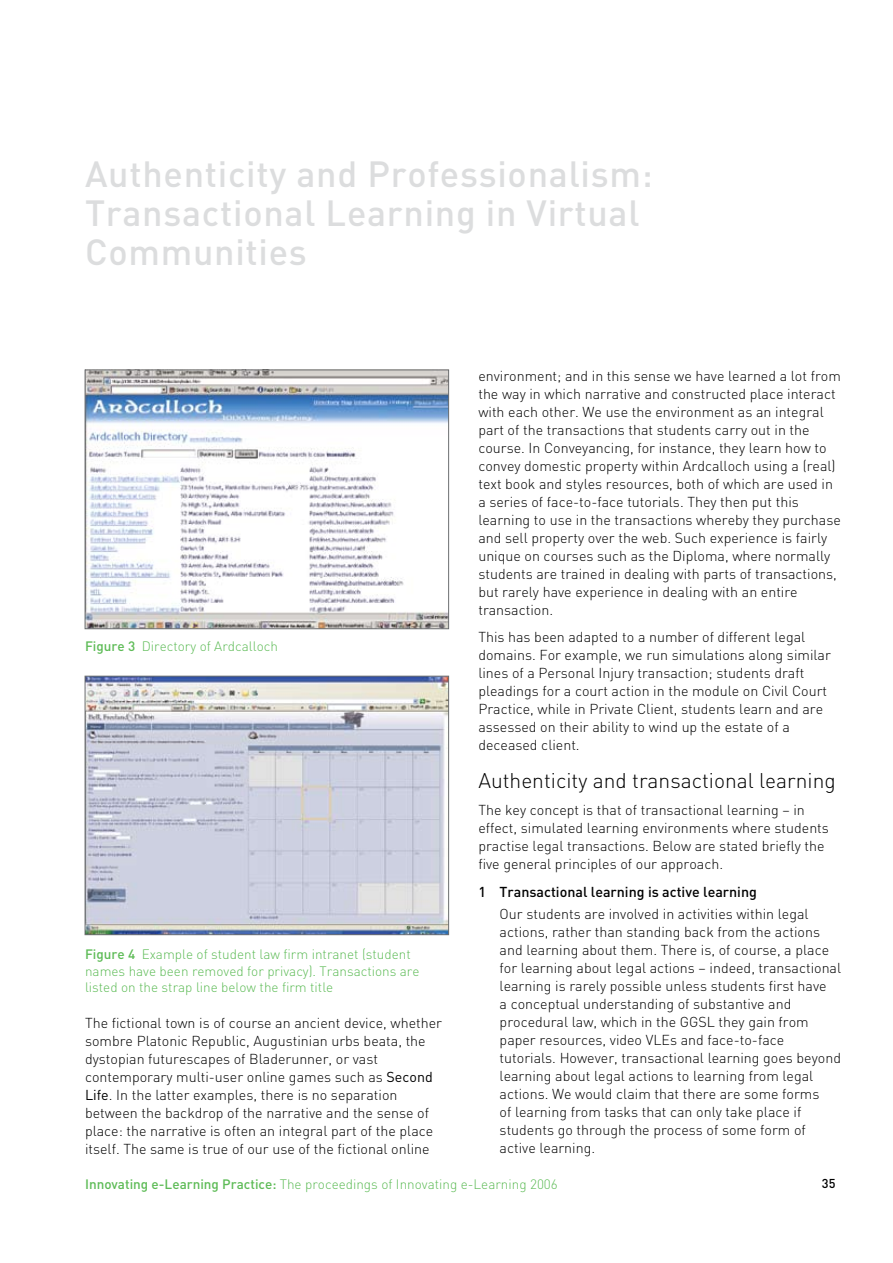
<style>
.page{position:relative;width:893px;height:1263px;background:#fff}
.page>*{position:absolute;margin:0;border:0;box-sizing:border-box;transform-origin:0 0}
.main_header2{font:500 36px/39px "JISC";letter-spacing:.02em;color:#dcddde}
.text_heading{font:300 21px "JISC";color:#000}
.body{font:300 14.25px/18px "JISC";color:#000}
.bullets{font:300 14.25px/18px "JISC";color:#000}
.bullets-2{font:500 14.25px "JISC";color:#000}
.t1{font:300 13.5px/16.2px "JISC";color:#5dbb56}
.t2{font:500 12.75px "JISC";color:#000}
.s1{font-weight:500}
.s2{font-weight:400}
</style>
<div class="page">
<img style="left:87px;top:372px;width:360px;height:255px">
<div style="left:85px;top:370px;width:364px;height:259px;border:1px solid #6d6f71"></div>
<img style="left:87px;top:678px;width:360px;height:255px">
<div style="left:85px;top:676px;width:364px;height:259px;border:1px solid #6d6f71"></div>
<p class="main_header2" style="left:85px;top:153px;width:569px">Authenticity and Professionalism:<br>Transactional Learning in Virtual<br>Communities</p>
<p class="body" style="left:478px;top:367px;width:364px">environment; and in this sense we have learned a lot from the way in which narrative and constructed place interact with each other. We use the environment as an integral part of the transactions that students carry out in the course. In Conveyancing, for instance, they learn how to convey domestic property within Ardcalloch using a (real) text book and styles resources, both of which are used in a series of face-to-face tutorials. They then put this learning to use in the transactions whereby they purchase and sell property over the web. Such experience is fairly unique on courses such as the Diploma, where normally students are trained in dealing with parts of transactions, but rarely have experience in dealing with an entire transaction.</p>
<p class="body" style="left:478px;top:628px;width:354px">This has been adapted to a number of different legal domains. For example, we run simulations along similar lines of a Personal Injury transaction; students draft pleadings for a court action in the module on Civil Court Practice, while in Private Client, students learn and are assessed on their ability to wind up the estate of a deceased client.</p>
<p class="text_heading" style="left:478px;top:767px;width:359px">Authenticity and transactional learning</p>
<p class="body" style="left:478px;top:800px;width:352px">The key concept is that of transactional learning – in effect, simulated learning environments where students practise legal transactions. Below are stated briefly the five general principles of our approach.</p>
<p class="bullets-2" style="left:478px;top:883px;width:280px">1 Transactional learning is active learning</p>
<p class="bullets" style="left:500px;top:905px;width:343px">Our students are involved in activities within legal actions, rather than standing back from the actions and learning about them. There is, of course, a place for learning about legal actions – indeed, transactional learning is rarely possible unless students first have<br>a conceptual understanding of substantive and procedural law, which in the GGSL they gain from paper resources, video VLEs and face-to-face tutorials. However, transactional learning goes beyond learning about legal actions to learning from legal actions. We would claim that there are some forms<br>of learning from tasks that can only take place if students go through the process of some form of active learning.</p>
<p class="t2" style="left:822px;top:1176px;width:15px">35</p>
<p class="t1" style="left:85px;top:638px;width:194px"><span class="s1">Figure 3</span> Directory of Ardcalloch</p>
<p class="t1" style="left:85px;top:946px;width:336px"><span class="s1">Figure 4</span> Example of student law firm intranet (student names have been removed for privacy). Transactions are listed on the strap line below the firm title</p>
<p class="body" style="left:85px;top:1013px;width:358px">The fictional town is of course an ancient device, whether sombre Platonic Republic, Augustinian urbs beata, the dystopian futurescapes of Bladerunner, or vast contemporary multi-user online games such as <span class="s2">Second Life</span>. In the latter examples, there is no separation between the backdrop of the narrative and the sense of place: the narrative is often an integral part of the place itself. The same is true of our use of the fictional online</p>
<p class="t1" style="left:85px;top:1176px;width:474px"><span class="s1">Innovating e-Learning Practice:</span> The proceedings of Innovating e-Learning 2006</p>
</div>
